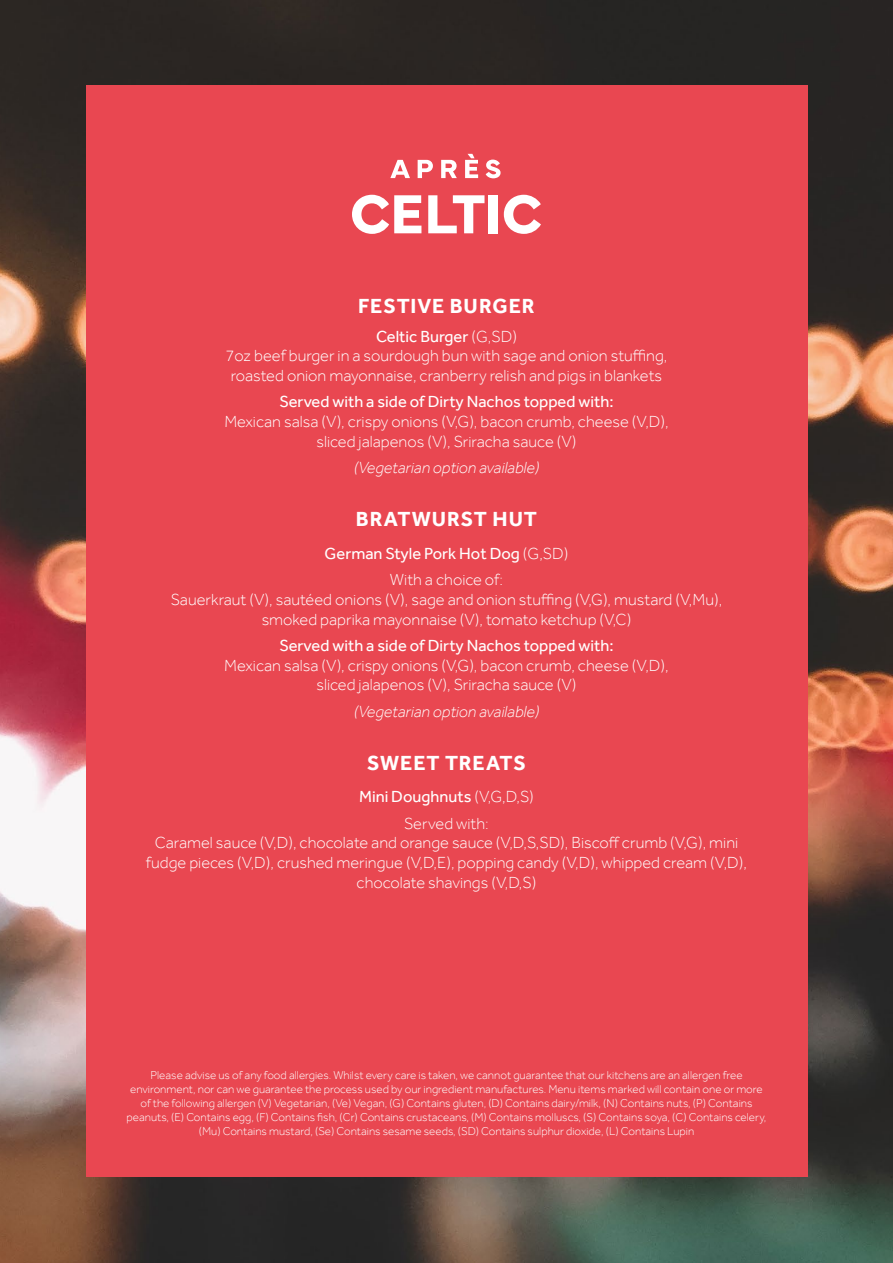
<style>
.page{position:relative;width:893px;height:1263px;background:#fff}
.page>*{position:absolute;margin:0;border:0;box-sizing:border-box;transform-origin:0 0}
.t1{font:700 21px "Effra";letter-spacing:.04em;color:#fff}
.t2{font:300 16.5px/19.8px "Effra";color:#fff;text-align:center}
.t3{font:16.5px/26.2px "Effra";color:#fff;text-align:center}
.t4{font:italic 300 16.5px "Effra";color:#fff}
.t5{font:300 11.7px/14.1px "Effra";color:#fff;text-align:center}
.s1{font-weight:400}
.s2{font-weight:300}
</style>
<div class="page">
<img style="left:0;top:0;width:893px;height:1263px">
<div style="left:86px;top:86px;width:721px;height:1091px;background:#e94751"></div>
<svg style="left:352px;top:195px;width:69px;height:39px"></svg>
<svg style="left:428px;top:195px;width:56px;height:38px"></svg>
<div style="left:488px;top:195px;width:10px;height:38px;background:#fff"></div>
<svg style="left:504px;top:195px;width:37px;height:39px"></svg>
<svg style="left:390px;top:160px;width:20px;height:18px"></svg>
<svg style="left:418px;top:160px;width:15px;height:18px"></svg>
<svg style="left:441px;top:160px;width:16px;height:18px"></svg>
<svg style="left:486px;top:160px;width:15px;height:18px"></svg>
<svg style="left:465px;top:154px;width:13px;height:24px"></svg>
<p class="t1" style="left:358px;top:294px;width:178px">FESTIVE BURGER</p>
<p class="t2" style="left:225px;top:326px;width:444px"><span class="s1">Celtic Burger</span> (G,SD)<br>7oz beef burger in a sourdough bun with sage and onion stuffing, roasted onion mayonnaise, cranberry relish and pigs in blankets</p>
<p class="t3" style="left:279px;top:389px;width:336px">Served with a side of Dirty Nachos topped with:</p>
<p class="t2" style="left:224px;top:412px;width:446px">Mexican salsa (V), crispy onions (V,G), bacon crumb, cheese (V,D), sliced jalapenos (V), Sriracha sauce (V)</p>
<p class="t4" style="left:354px;top:458px;width:187px">(Vegetarian option available)</p>
<p class="t1" style="left:356px;top:507px;width:183px">BRATWURST HUT</p>
<p class="t3" style="left:325px;top:540px;width:245px">German Style Pork Hot Dog <span class="s2">(G,SD)<br>With a choice of:</span></p>
<p class="t2" style="left:171px;top:589px;width:553px">Sauerkraut (V), sautéed onions (V), sage and onion stuffing (V,G), mustard (V,Mu), smoked paprika mayonnaise (V), tomato ketchup (V,C)</p>
<p class="t3" style="left:279px;top:632px;width:336px">Served with a side of Dirty Nachos topped with:</p>
<p class="t2" style="left:224px;top:655px;width:446px">Mexican salsa (V), crispy onions (V,G), bacon crumb, cheese (V,D), sliced jalapenos (V), Sriracha sauce (V)</p>
<p class="t4" style="left:354px;top:701px;width:187px">(Vegetarian option available)</p>
<p class="t1" style="left:367px;top:750px;width:160px">SWEET TREATS</p>
<p class="t2" style="left:359px;top:783px;width:176px;line-height:26.2px"><span class="s1">Mini Doughnuts</span> (V,G,D,S)<br>Served with:</p>
<p class="t2" style="left:146px;top:833px;width:602px">Caramel sauce (V,D), chocolate and orange sauce (V,D,S,SD), Biscoff crumb (V,G), mini fudge pieces (V,D), crushed meringue (V,D,E), popping candy (V,D), whipped cream (V,D), chocolate shavings (V,D,S)</p>
<p class="t5" style="left:126px;top:1068px;width:641px">Please advise us of any food allergies. Whilst every care is taken, we cannot guarantee that our kitchens are an allergen free environment, nor can we guarantee the process used by our ingredient manufactures. Menu items marked will contain one or more of the following allergen (V) Vegetarian, (Ve) Vegan, (G) Contains gluten, (D) Contains dairy/milk, (N) Contains nuts, (P) Contains peanuts, (E) Contains egg, (F) Contains fish, (Cr) Contains crustaceans, (M) Contains molluscs, (S) Contains soya, (C) Contains celery, (Mu) Contains mustard, (Se) Contains sesame seeds, (SD) Contains sulphur dioxide, (L) Contains Lupin</p>
</div>
